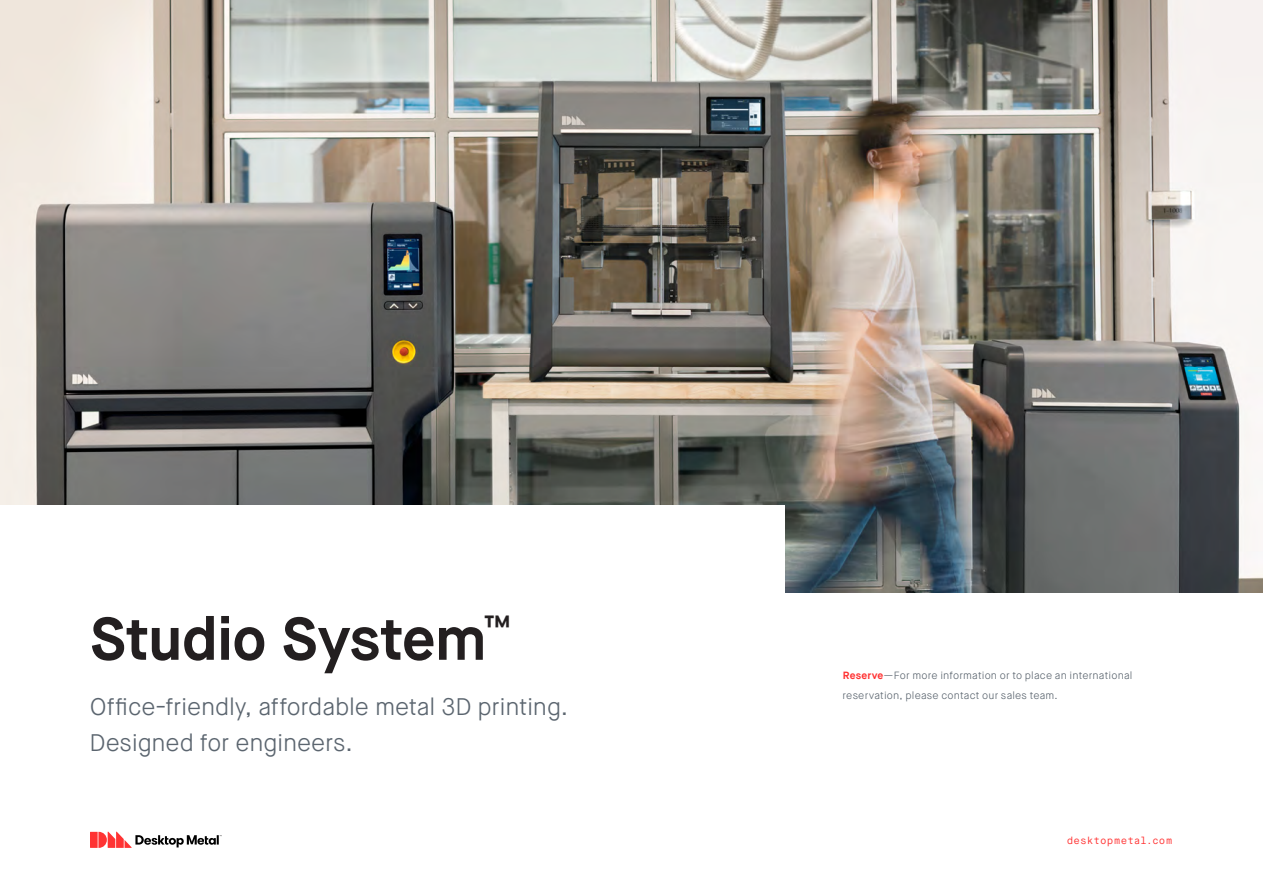
<style>
.page{position:relative;width:1263px;height:893px;background:#fff}
.page>*{position:absolute;margin:0;border:0;box-sizing:border-box;transform-origin:0 0}
.t1{font:700 60px "Maison Neue";letter-spacing:-.01em;color:#231f20}
.t2{font:300 24px/36px "Maison Neue";letter-spacing:-.01em;color:#5b656f}
.t3{font:300 10.5px/19.5px "Maison Neue";letter-spacing:.02em;color:#5b656f}
.t4{font:10.05px "Maison Neue Mono";letter-spacing:.025em;color:#f33}
.s1{font-weight:700;color:#f33}
</style>
<div class="page">
<img style="left:0;top:0;width:1263px;height:592px">
<div style="left:0;top:505px;width:784px;height:388px;background:#fff"></div>
<svg style="left:90px;top:832px;width:132px;height:16px"></svg>
<p class="t1" style="left:90px;top:601px;width:422px">Studio System<sup>™</sup></p>
<p class="t2" style="left:90px;top:689px;width:480px">Office-friendly, affordable metal 3D printing.<br>Designed for engineers.</p>
<p class="t3" style="left:843px;top:666px;width:291px"><span class="s1">Reserve</span>—For more information or to place an international reservation, please contact our sales team.</p>
<p class="t4" style="left:1067px;top:834px;width:107px">desktopmetal.com</p>
</div>
